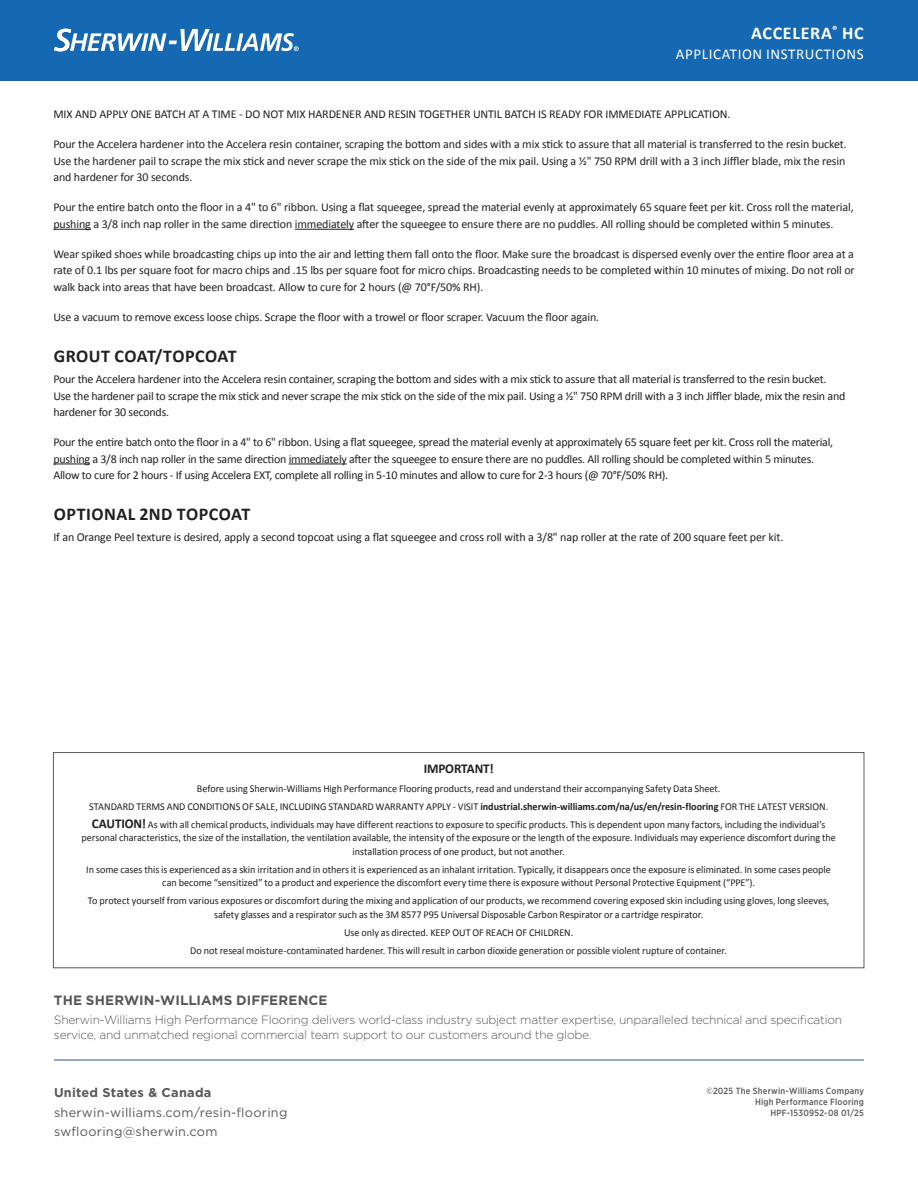
<style>
.page{position:relative;width:918px;height:1188px;background:#fff}
.page>*{position:absolute;margin:0;border:0;box-sizing:border-box;transform-origin:0 0}
.Subhead{font:700 18px "Calibri";letter-spacing:.025em;color:#231f20}
.Product_Name_-_H1{font:700 18px "Calibri";letter-spacing:.04em;color:#fff}
.Application_Instructions{font:15px "Calibri";letter-spacing:.04em;color:#fff}
.t1{font:700 13.5px "Gotham";letter-spacing:.005em;color:#57585a}
.Table_Disclaimer{font:700 13.5px "Calibri";letter-spacing:-.01em;color:#231f20}
.t2{font:12.75px/19.5px "Gotham";letter-spacing:.02em;color:#57585a}
.t3{font:700 12.75px "Gotham";letter-spacing:.02em;color:#57585a}
.Body_Copy{font:12px/16.5px "Calibri";letter-spacing:-.02em;color:#231f20}
.t4{font:300 12px/15px "Gotham";letter-spacing:-.02em;color:#57585a}
.Table_Disclaimer-2{font:10.5px/13.5px "Calibri";letter-spacing:-.005em;color:#231f20;text-align:center}
.Copyright{font:500 9px/10.8px "Gotham Narrow";letter-spacing:.025em;color:#57585a;text-align:right}
.s1{font-weight:700}
.s2{font-weight:700;font-size:13.5px}
</style>
<div class="page">
<div style="left:0;top:0;width:918px;height:80px;background:#1568b2"></div>
<svg style="left:54px;top:29px;width:245px;height:22px"></svg>
<hr style="left:53px;top:229px;width:38px;height:1px;background:#231f20">
<hr style="left:295px;top:229px;width:59px;height:1px;background:#231f20">
<hr style="left:53px;top:464px;width:37px;height:1px;background:#231f20">
<hr style="left:289px;top:464px;width:58px;height:1px;background:#231f20">
<div style="left:53px;top:752px;width:811px;height:216px;border:1px solid #57585a"></div>
<hr style="left:54px;top:1059px;width:810px;height:2px;background:#768ea8">
<p class="Product_Name_-_H1" style="left:751px;top:22px;width:114px">ACCELERA<sup>®</sup> HC</p>
<p class="Application_Instructions" style="left:676px;top:44px;width:189px">APPLICATION INSTRUCTIONS</p>
<p class="Body_Copy" style="left:53px;top:106px;width:679px">MIX AND APPLY ONE BATCH AT A TIME - DO NOT MIX HARDENER AND RESIN TOGETHER UNTIL BATCH IS READY FOR IMMEDIATE APPLICATION.</p>
<p class="Body_Copy" style="left:53px;top:136px;width:795px;text-align:justify">Pour the Accelera hardener into the Accelera resin container, scraping the bottom and sides with a mix stick to assure that all material is transferred to the resin bucket.<br>Use the hardener pail to scrape the mix stick and never scrape the mix stick on the side of the mix pail. Using a ½" 750 RPM drill with a 3 inch Jiffler blade, mix the resin and hardener for 30 seconds.</p>
<p class="Body_Copy" style="left:53px;top:199px;width:802px">Pour the entire batch onto the floor in a 4" to 6" ribbon. Using a flat squeegee, spread the material evenly at approximately 65 square feet per kit. Cross roll the material, pushing a 3/8 inch nap roller in the same direction immediately after the squeegee to ensure there are no puddles. All rolling should be completed within 5 minutes.</p>
<p class="Body_Copy" style="left:53px;top:246px;width:803px;text-align:justify">Wear spiked shoes while broadcasting chips up into the air and letting them fall onto the floor. Make sure the broadcast is dispersed evenly over the entire floor area at a rate of 0.1 lbs per square foot for macro chips and .15 lbs per square foot for micro chips. Broadcasting needs to be completed within 10 minutes of mixing. Do not roll or walk back into areas that have been broadcast. Allow to cure for 2 hours (@ 70°F/50% RH).</p>
<p class="Body_Copy" style="left:53px;top:309px;width:547px">Use a vacuum to remove excess loose chips. Scrape the floor with a trowel or floor scraper. Vacuum the floor again.</p>
<p class="Subhead" style="left:54px;top:345px;width:185px">GROUT COAT/TOPCOAT</p>
<p class="Body_Copy" style="left:53px;top:371px;width:793px">Pour the Accelera hardener into the Accelera resin container, scraping the bottom and sides with a mix stick to assure that all material is transferred to the resin bucket.<br>Use the hardener pail to scrape the mix stick and never scrape the mix stick on the side of the mix pail. Using a ½" 750 RPM drill with a 3 inch Jiffler blade, mix the resin and hardener for 30 seconds.</p>
<p class="Body_Copy" style="left:53px;top:434px;width:781px">Pour the entire batch onto the floor in a 4" to 6" ribbon. Using a flat squeegee, spread the material evenly at approximately 65 square feet per kit. Cross roll the material, pushing a 3/8 inch nap roller in the same direction immediately after the squeegee to ensure there are no puddles. All rolling should be completed within 5 minutes.<br>Allow to cure for 2 hours - If using Accelera EXT, complete all rolling in 5-10 minutes and allow to cure for 2-3 hours (@ 70°F/50% RH).</p>
<p class="Subhead" style="left:54px;top:503px;width:198px">OPTIONAL 2ND TOPCOAT</p>
<p class="Body_Copy" style="left:53px;top:529px;width:732px">If an Orange Peel texture is desired, apply a second topcoat using a flat squeegee and cross roll with a 3/8" nap roller at the rate of 200 square feet per kit.</p>
<p class="Table_Disclaimer" style="left:424px;top:760px;width:71px">IMPORTANT!</p>
<p class="Table_Disclaimer-2" style="left:197px;top:781px;width:525px">Before using Sherwin-Williams High Performance Flooring products, read and understand their accompanying Safety Data Sheet.</p>
<p class="Table_Disclaimer-2" style="left:89px;top:799px;width:741px">STANDARD TERMS AND CONDITIONS OF SALE, INCLUDING STANDARD WARRANTY APPLY - VISIT <span class="s1">industrial.sherwin-williams.com/na/us/en/resin-flooring</span> FOR THE LATEST VERSION.</p>
<p class="Table_Disclaimer-2" style="left:82px;top:818px;width:756px"><span class="s2">CAUTION!</span> As with all chemical products, individuals may have different reactions to exposure to specific products. This is dependent upon many factors, including the individual’s personal characteristics, the size of the installation, the ventilation available, the intensity of the exposure or the length of the exposure. Individuals may experience discomfort during the installation process of one product, but not another.</p>
<p class="Table_Disclaimer-2" style="left:86px;top:863px;width:746px">In some cases this is experienced as a skin irritation and in others it is experienced as an inhalant irritation. Typically, it disappears once the exposure is eliminated. In some cases people can become “sensitized” to a product and experience the discomfort every time there is exposure without Personal Protective Equipment (“PPE”).</p>
<p class="Table_Disclaimer-2" style="left:88px;top:894px;width:743px">To protect yourself from various exposures or discomfort during the mixing and application of our products, we recommend covering exposed skin including using gloves, long sleeves, safety glasses and a respirator such as the 3M 8577 P95 Universal Disposable Carbon Respirator or a cartridge respirator.</p>
<p class="Table_Disclaimer-2" style="left:344px;top:926px;width:231px">Use only as directed. KEEP OUT OF REACH OF CHILDREN.</p>
<p class="Table_Disclaimer-2" style="left:190px;top:944px;width:538px">Do not reseal moisture-contaminated hardener. This will result in carbon dioxide generation or possible violent rupture of container.</p>
<p class="t1" style="left:54px;top:991px;width:275px">THE SHERWIN-WILLIAMS DIFFERENCE</p>
<p class="t4" style="left:54px;top:1012px;width:790px">Sherwin-Williams High Performance Flooring delivers world-class industry subject matter expertise, unparalleled technical and specification service, and unmatched regional commercial team support to our customers around the globe.</p>
<p class="t3" style="left:54px;top:1084px;width:159px">United States &amp; Canada</p>
<p class="t2" style="left:54px;top:1102px;width:235px">sherwin-williams.com/resin-flooring swflooring@sherwin.com</p>
<p class="Copyright" style="left:707px;top:1086px;width:159px">©2025 The Sherwin-Williams Company</p>
<p class="Copyright" style="left:755px;top:1097px;width:110px">High Performance Flooring<br>HPF-1530952-08 01/25</p>
</div>
